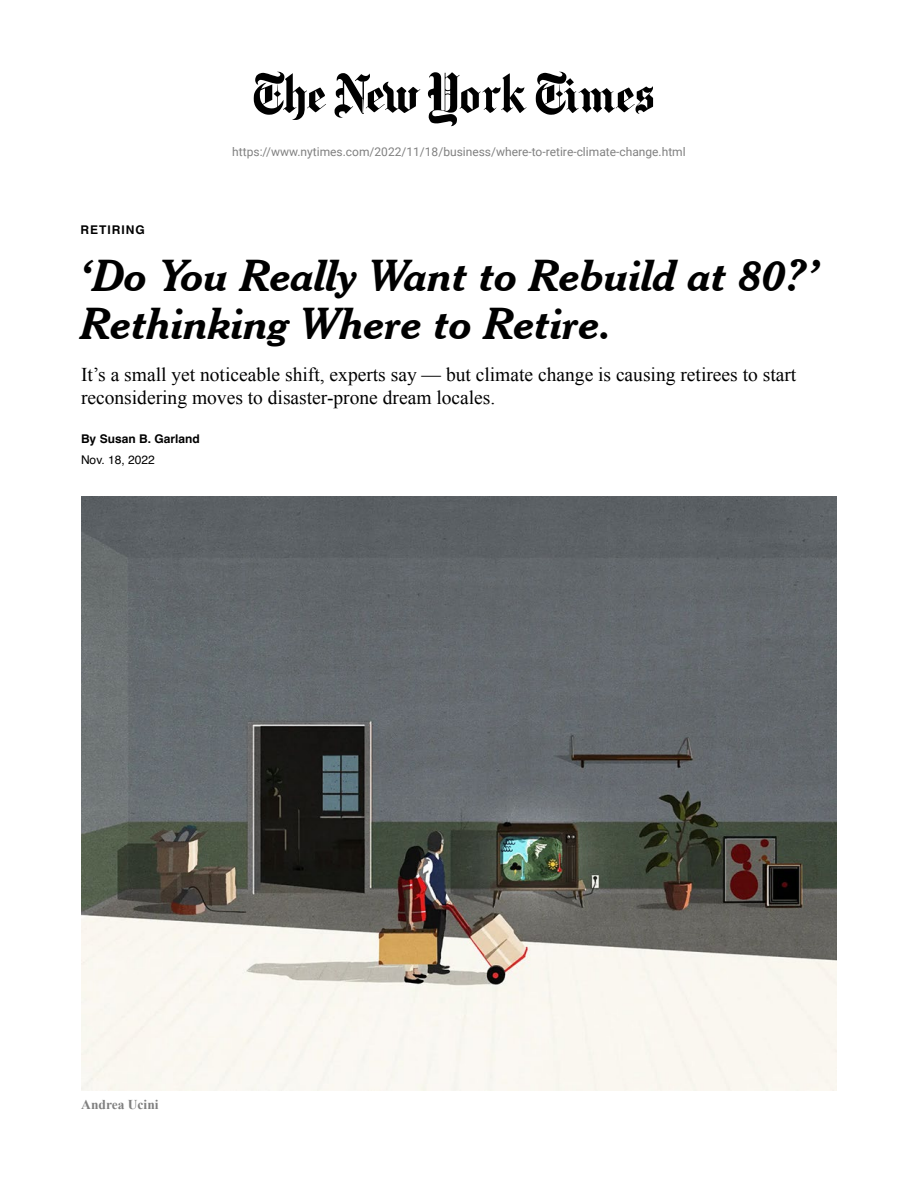
<style>
.page{position:relative;width:918px;height:1188px;background:#fff}
.page>*{position:absolute;margin:0;border:0;box-sizing:border-box;transform-origin:0 0}
.t1{font:italic 700 43.5px/48px "Cheltenham BT";color:#000}
.t2{font:19.5px/23.4px "Times New Roman";color:#000}
.t3{font:700 13.5px "Times New Roman";color:#808080}
.t4{font:12px "Roboto";color:#808080}
.t5{font:700 12px "Helvetica";color:#000}
.t6{font:12px "Helvetica";color:#000}
.t7{font:700 12px "Helvetica";letter-spacing:.08em;color:#000}
</style>
<div class="page">
<img style="left:81px;top:496px;width:756px;height:595px">
<svg style="left:254px;top:72px;width:399px;height:54px"></svg>
<p class="t7" style="left:81px;top:222px;width:66px">RETIRING</p>
<p class="t4" style="left:232px;top:143px;width:455px">https://www.nytimes.com/2022/11/18/business/where-to-retire-climate-change.html</p>
<h1 class="t1" style="left:81px;top:250px;width:740px">‘Do You Really Want to Rebuild at 80?’<br>Rethinking Where to Retire.</h1>
<p class="t2" style="left:81px;top:362px;width:717px">It’s a small yet noticeable shift, experts say — but climate change is causing retirees to start reconsidering moves to disaster-prone dream locales.</p>
<p class="t5" style="left:81px;top:431px;width:120px">By Susan B. Garland</p>
<p class="t6" style="left:81px;top:450px;width:75px">Nov. 18, 2022</p>
<p class="t3" style="left:81px;top:1095px;width:79px">Andrea Ucini</p>
</div>
